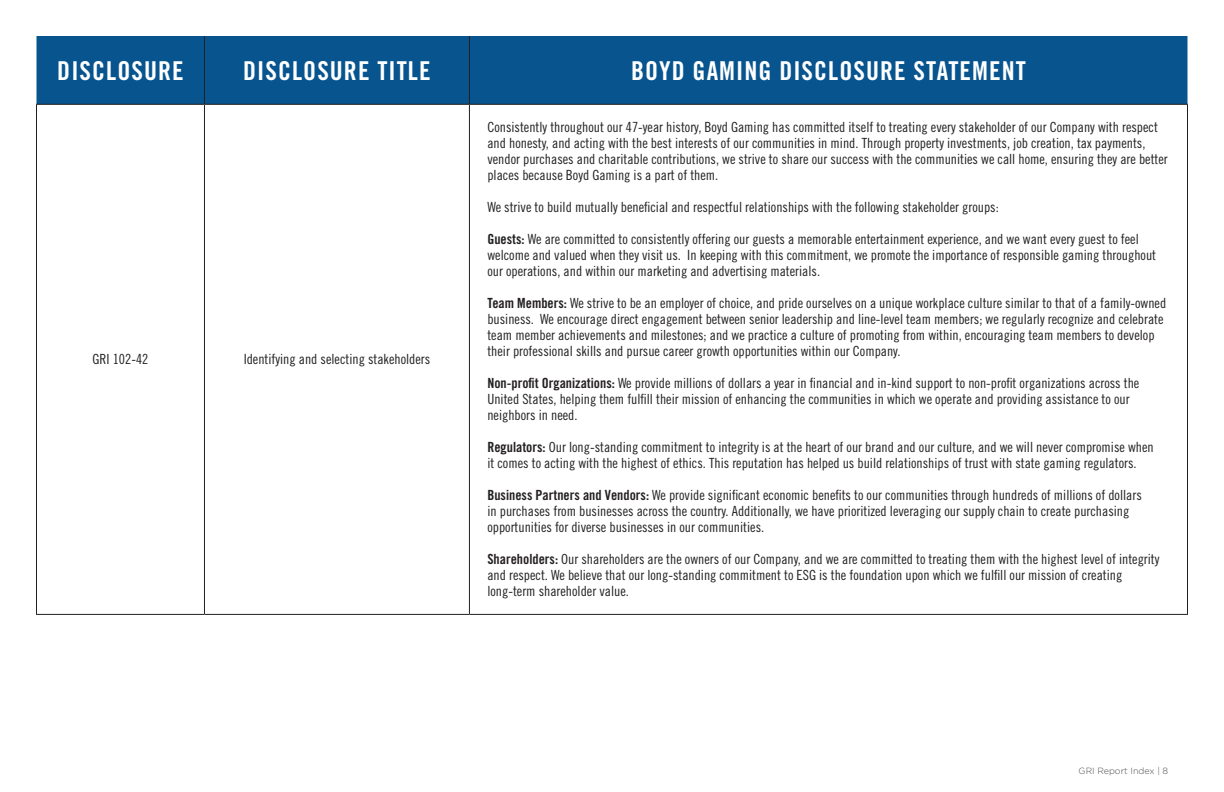
<style>
.page{position:relative;width:1224px;height:792px;background:#fff}
.page>*{position:absolute;margin:0;border:0;box-sizing:border-box;transform-origin:0 0}
.t1{font:26px "Trade Gothic LT Std Bd Cn 20";letter-spacing:.04em;color:#fff}
.t2{font:14px/16px "Trade Gothic LT Std Cn 18";color:#231f20}
.t3{font:300 9px "Gotham";color:#4c4c4c}
.s1{font-family:"Trade Gothic LT Std Bd Cn 20"}
</style>
<div class="page">
<div style="left:36px;top:36px;width:1152px;height:68px;background:#07548f"></div>
<hr style="left:204px;top:36px;width:1px;height:68px;background:#231f20">
<hr style="left:469px;top:36px;width:1px;height:68px;background:#231f20">
<hr style="left:36px;top:105px;width:1px;height:509px;background:#231f20">
<hr style="left:204px;top:105px;width:1px;height:509px;background:#231f20">
<hr style="left:469px;top:105px;width:1px;height:509px;background:#231f20">
<hr style="left:1187px;top:105px;width:1px;height:509px;background:#231f20">
<hr style="left:36px;top:614px;width:168px;height:1px;background:#231f20">
<hr style="left:204px;top:614px;width:265px;height:1px;background:#231f20">
<hr style="left:469px;top:614px;width:719px;height:1px;background:#231f20">
<hr style="left:36px;top:104px;width:168px;height:1px;background:#231f20">
<hr style="left:204px;top:104px;width:265px;height:1px;background:#231f20">
<hr style="left:469px;top:104px;width:719px;height:1px;background:#231f20">
<h1 class="t1" style="left:57px;top:54px;width:128px">DISCLOSURE</h1>
<h1 class="t1" style="left:243px;top:54px;width:189px">DISCLOSURE TITLE</h1>
<h1 class="t1" style="left:631px;top:54px;width:396px">BOYD GAMING DISCLOSURE STATEMENT</h1>
<p class="t2" style="left:93px;top:351px;width:57px">GRI 102-42</p>
<p class="t2" style="left:244px;top:351px;width:188px">Identifying and selecting stakeholders</p>
<p class="t2" style="left:487px;top:119px;width:682px">Consistently throughout our 47-year history, Boyd Gaming has committed itself to treating every stakeholder of our Company with respect and honesty, and acting with the best interests of our communities in mind. Through property investments, job creation, tax payments, vendor purchases and charitable contributions, we strive to share our success with the communities we call home, ensuring they are better places because Boyd Gaming is a part of them.</p>
<p class="t2" style="left:487px;top:199px;width:513px">We strive to build mutually beneficial and respectful relationships with the following stakeholder groups:</p>
<p class="t2" style="left:487px;top:231px;width:670px"><span class="s1">Guests:</span> We are committed to consistently offering our guests a memorable entertainment experience, and we want every guest to feel welcome and valued when they visit us. In keeping with this commitment, we promote the importance of responsible gaming throughout our operations, and within our marketing and advertising materials.</p>
<p class="t2" style="left:487px;top:295px;width:680px"><span class="s1">Team Members:</span> We strive to be an employer of choice, and pride ourselves on a unique workplace culture similar to that of a family-owned business. We encourage direct engagement between senior leadership and line-level team members; we regularly recognize and celebrate team member achievements and milestones; and we practice a culture of promoting from within, encouraging team members to develop their professional skills and pursue career growth opportunities within our Company.</p>
<p class="t2" style="left:487px;top:375px;width:653px"><span class="s1">Non-profit Organizations:</span> We provide millions of dollars a year in financial and in-kind support to non-profit organizations across the<br>United States, helping them fulfill their mission of enhancing the communities in which we operate and providing assistance to our neighbors in need.</p>
<p class="t2" style="left:487px;top:439px;width:668px"><span class="s1">Regulators:</span> Our long-standing commitment to integrity is at the heart of our brand and our culture, and we will never compromise when it comes to acting with the highest of ethics. This reputation has helped us build relationships of trust with state gaming regulators.</p>
<p class="t2" style="left:487px;top:487px;width:656px"><span class="s1">Business Partners and Vendors:</span> We provide significant economic benefits to our communities through hundreds of millions of dollars in purchases from businesses across the country. Additionally, we have prioritized leveraging our supply chain to create purchasing opportunities for diverse businesses in our communities.</p>
<p class="t2" style="left:487px;top:551px;width:674px"><span class="s1">Shareholders:</span> Our shareholders are the owners of our Company, and we are committed to treating them with the highest level of integrity and respect. We believe that our long-standing commitment to ESG is the foundation upon which we fulfill our mission of creating long-term shareholder value.</p>
<p class="t3" style="left:1079px;top:766px;width:91px">GRI Report Index | 8</p>
</div>
